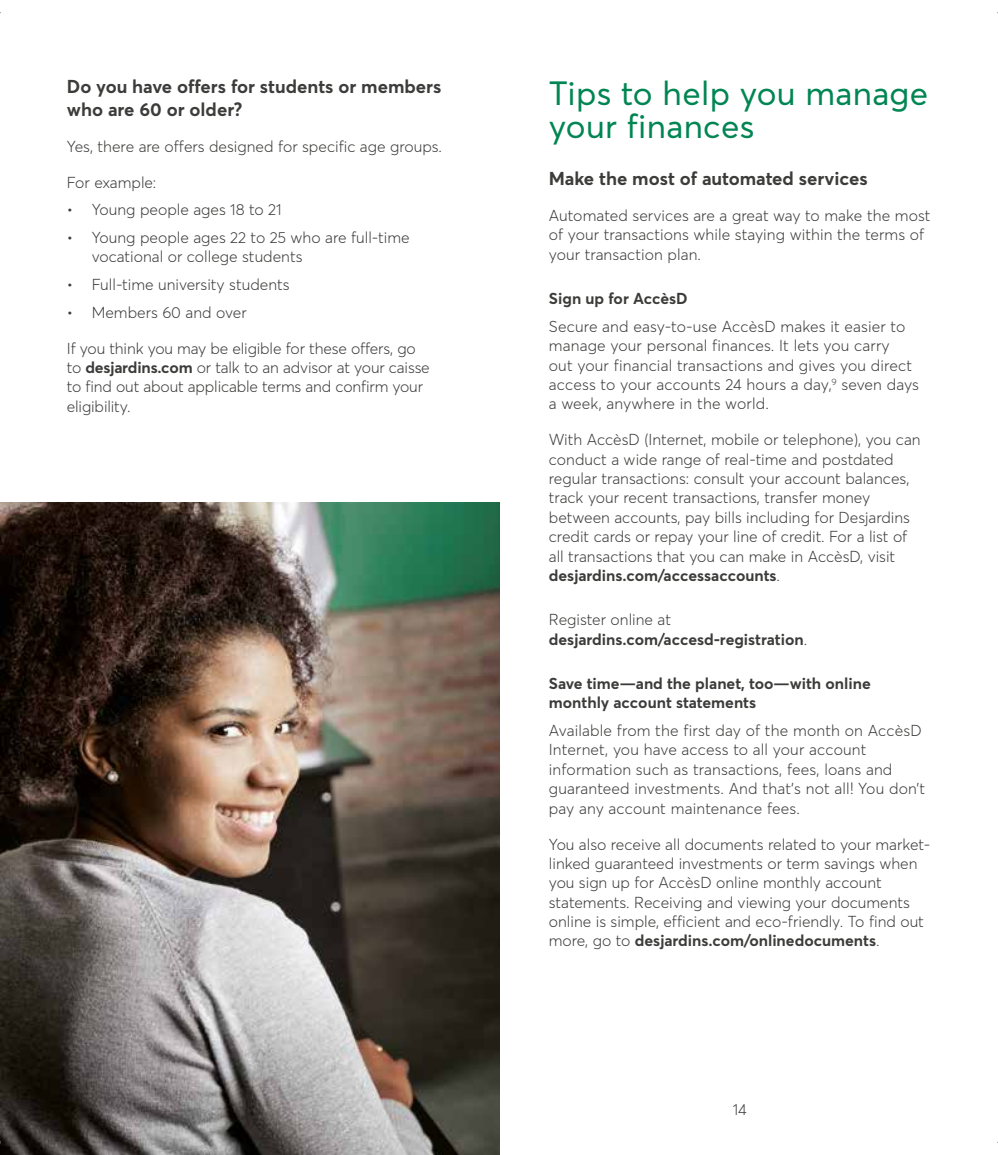
<style>
.page{position:relative;width:998px;height:1155px;background:#fff}
.page>*{position:absolute;margin:0;border:0;box-sizing:border-box;transform-origin:0 0}
.t1{font:33.25px/33.2px "Averta";letter-spacing:.01em;color:#008553}
.t2{font:700 18.38px/22.2px "Averta";color:#3c3c3b}
.t3{font:300 15.75px/19.4px "Averta";color:#3c3c3b}
.t4{font:700 15.75px/19.4px "Averta";color:#3c3c3b}
.s1{font-weight:700}
.s2{font-weight:300}
</style>
<div class="page">
<img style="left:0;top:503px;width:498px;height:652px">
<svg style="left:498px;top:502px;width:2px;height:653px"></svg>
<p class="t2" style="left:67px;top:76px;width:376px">Do you have offers for students or members who are 60 or older?</p>
<p class="t3" style="left:67px;top:136px;width:377px">Yes, there are offers designed for specific age groups.</p>
<p class="t3" style="left:67px;top:172px;width:91px">For example:</p>
<p class="t3" style="left:67px;top:200px;width:216px">• Young people ages 18 to 21</p>
<p class="t3" style="left:92px;top:228px;width:319px;text-indent:-25px">• Young people ages 22 to 25 who are full-time vocational or college students</p>
<p class="t3" style="left:67px;top:275px;width:224px">• Full-time university students</p>
<p class="t3" style="left:67px;top:302px;width:181px">• Members 60 and over</p>
<p class="t3" style="left:67px;top:338px;width:364px">If you think you may be eligible for these offers, go to <span class="s1">desjardins.com</span> or talk to an advisor at your caisse to find out about applicable terms and confirm your eligibility.</p>
<h1 class="t1" style="left:549px;top:76px;width:381px">Tips to help you manage your finances</h1>
<p class="t2" style="left:549px;top:167px;width:320px">Make the most of automated services</p>
<p class="t3" style="left:549px;top:206px;width:383px">Automated services are a great way to make the most of your transactions while staying within the terms of your transaction plan.</p>
<p class="t4" style="left:549px;top:289px;width:140px">Sign up for AccèsD</p>
<p class="t3" style="left:549px;top:316px;width:372px">Secure and easy-to-use AccèsD makes it easier to manage your personal finances. It lets you carry<br>out your financial transactions and gives you direct access to your accounts 24 hours a day,<sup>9</sup> seven days a week, anywhere in the world.</p>
<p class="t3" style="left:549px;top:430px;width:373px">With AccèsD (Internet, mobile or telephone), you can conduct a wide range of real-time and postdated regular transactions: consult your account balances, track your recent transactions, transfer money between accounts, pay bills including for Desjardins credit cards or repay your line of credit. For a list of all transactions that you can make in AccèsD, visit <span class="s1">desjardins.com/accessaccounts</span>.</p>
<p class="t4" style="left:549px;top:610px;width:260px"><span class="s2">Register online at </span>desjardins.com/accesd-registration<span class="s2">.</span></p>
<p class="t4" style="left:549px;top:673px;width:323px">Save time—and the planet, too—with online monthly account statements</p>
<p class="t3" style="left:549px;top:721px;width:378px">Available from the first day of the month on AccèsD Internet, you have access to all your account information such as transactions, fees, loans and guaranteed investments. And that’s not all! You don’t pay any account maintenance fees.</p>
<p class="t3" style="left:549px;top:834px;width:383px">You also receive all documents related to your market&shy;linked guaranteed investments or term savings when you sign up for AccèsD online monthly account statements. Receiving and viewing your documents online is simple, efficient and eco-friendly. To find out more, go to <span class="s1">desjardins.com/onlinedocuments</span>.</p>
<p class="t3" style="left:733px;top:1100px;width:16px">14</p>
</div>
